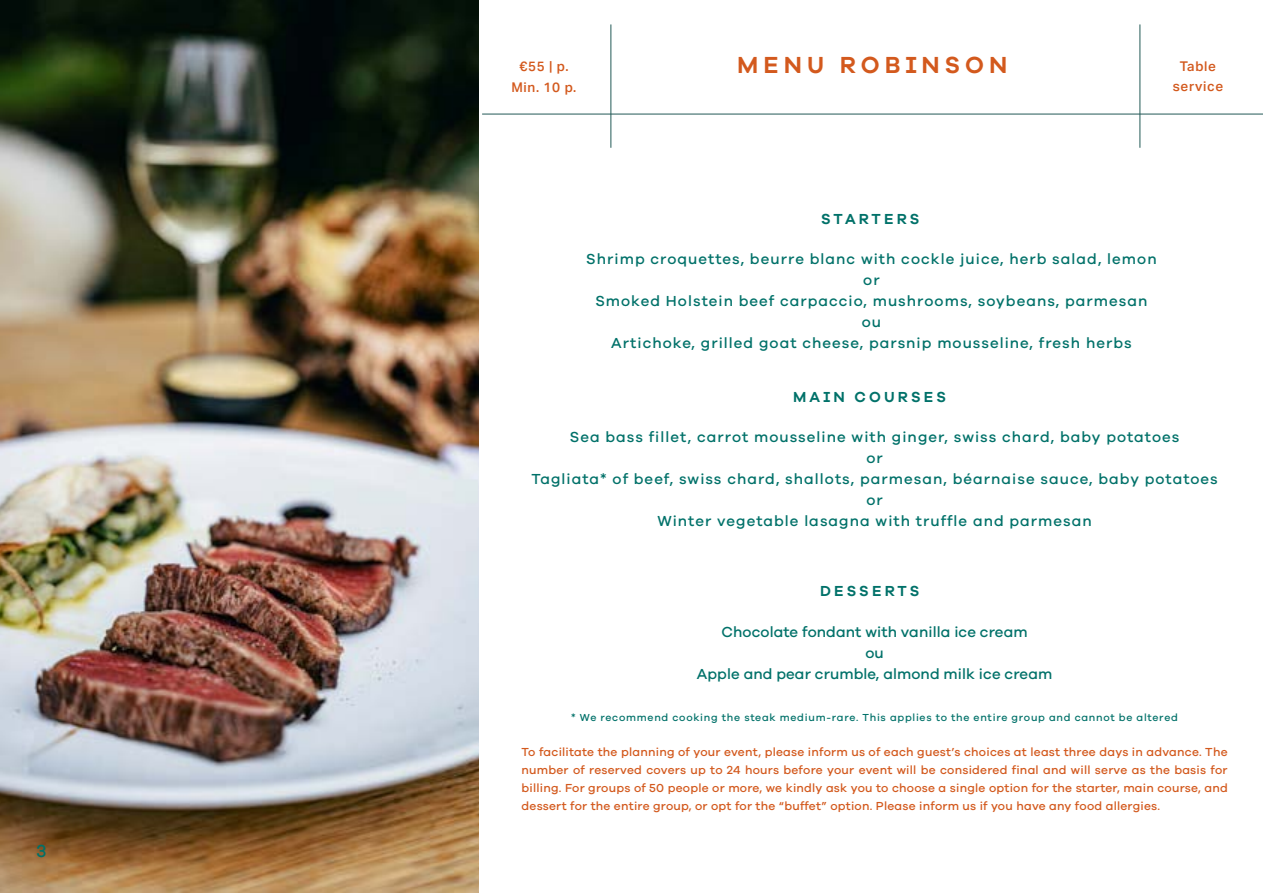
<style>
.page{position:relative;width:1263px;height:893px;background:#fff}
.page>*{position:absolute;margin:0;border:0;box-sizing:border-box;transform-origin:0 0}
.t1{font:600 24px "Galano Grotesque Alt";letter-spacing:.21em;color:#d3591d}
.t2{font:500 18px "Galano Grotesque Alt";color:#007169}
.t3{font:500 15px/21px "Galano Grotesque";letter-spacing:.07em;color:#007169;text-align:center}
.t4{font:500 15px/21px "Galano Grotesque";letter-spacing:.005em;color:#007169;text-align:center}
.t5{font:600 15px "Galano Grotesque Alt";letter-spacing:.21em;color:#007169}
.t6{font:500 13.5px/19.5px "Aktiv Grotesk";letter-spacing:.05em;color:#d3591d;text-align:center}
.t7{font:500 12px/18px "Galano Grotesque";letter-spacing:.02em;color:#d3591d;text-align:justify}
.t8{font:500 10.5px "Galano Grotesque";letter-spacing:.07em;color:#007169}
</style>
<div class="page">
<img style="left:0;top:0;width:479px;height:893px">
<hr style="left:482px;top:114px;width:781px;height:1px;background:#225956">
<hr style="left:611px;top:24px;width:1px;height:124px;background:#225956">
<hr style="left:1140px;top:24px;width:1px;height:124px;background:#225956">
<h2 class="t2" style="left:36px;top:840px;width:12px">3</h2>
<p class="t6" style="left:519px;top:56px;width:51px">€55 | p.</p>
<h1 class="t1" style="left:737px;top:49px;width:272px">MENU ROBINSON</h1>
<p class="t6" style="left:511px;top:77px;width:66px">Min. 10 p.</p>
<p class="t6" style="left:1173px;top:56px;width:52px">Table service</p>
<p class="t5" style="left:821px;top:209px;width:100px">STARTERS</p>
<p class="t3" style="left:586px;top:248px;width:572px">Shrimp croquettes, beurre blanc with cockle juice, herb salad, lemon or<br>Smoked Holstein beef carpaccio, mushrooms, soybeans, parmesan ou<br>Artichoke, grilled goat cheese, parsnip mousseline, fresh herbs</p>
<p class="t5" style="left:793px;top:387px;width:154px">MAIN COURSES</p>
<p class="t3" style="left:531px;top:426px;width:688px">Sea bass fillet, carrot mousseline with ginger, swiss chard, baby potatoes<br>or<br>Tagliata* of beef, swiss chard, shallots, parmesan, béarnaise sauce, baby potatoes or<br>Winter vegetable lasagna with truffle and parmesan</p>
<p class="t5" style="left:820px;top:581px;width:101px">DESSERTS</p>
<p class="t4" style="left:697px;top:620px;width:357px">Chocolate fondant with vanilla ice cream<br>ou<br>Apple and pear crumble, almond milk ice cream</p>
<p class="t8" style="left:571px;top:711px;width:608px">* We recommend cooking the steak medium-rare. This applies to the entire group and cannot be altered</p>
<p class="t7" style="left:521px;top:743px;width:708px">To facilitate the planning of your event, please inform us of each guest’s choices at least three days in advance. The number of reserved covers up to 24 hours before your event will be considered final and will serve as the basis for billing. For groups of 50 people or more, we kindly ask you to choose a single option for the starter, main course, and dessert for the entire group, or opt for the “buffet” option. Please inform us if you have any food allergies.</p>
</div>
